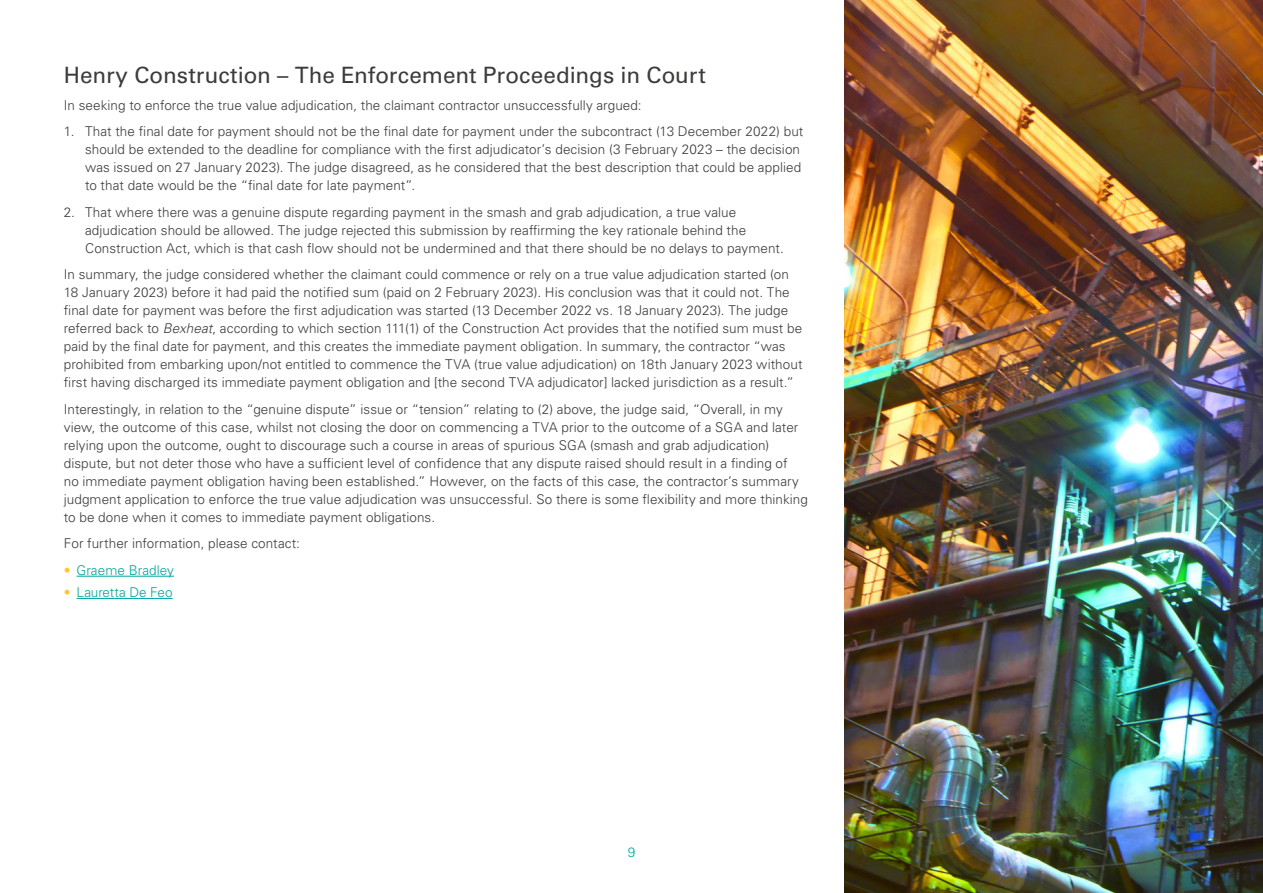
<style>
.page{position:relative;width:1263px;height:893px;background:#fff}
.page>*{position:absolute;margin:0;border:0;box-sizing:border-box;transform-origin:0 0}
.t1{font:22.5px "Univers LTCYR 55 Roman";color:#3c3c3b}
.t2{font:300 13.5px/18px "Univers LTCYR 45";letter-spacing:.005em;color:#3c3c3b}
.t3{font:300 13.5px "Univers LTCYR 45";letter-spacing:.005em;color:#00a69d}
.s1{font-style:italic}
.s2{color:#ffc72c}
</style>
<div class="page">
<hr style="left:77px;top:576px;width:97px;height:1px;background:#00a69d">
<hr style="left:77px;top:598px;width:96px;height:1px;background:#00a69d">
<img style="left:844px;top:0;width:419px;height:893px">
<h1 class="t1" style="left:64px;top:60px;width:643px">Henry Construction – The Enforcement Proceedings in Court</h1>
<p class="t2" style="left:64px;top:96px;width:579px">In seeking to enforce the true value adjudication, the claimant contractor unsuccessfully argued:</p>
<p class="t2" style="left:85px;top:122px;width:720px;text-indent:-21px">1. That the final date for payment should not be the final date for payment under the subcontract (13 December 2022) but should be extended to the deadline for compliance with the first adjudicator’s decision (3 February 2023 – the decision was issued on 27 January 2023). The judge disagreed, as he considered that the best description that could be applied to that date would be the “final date for late payment”.</p>
<p class="t2" style="left:85px;top:203px;width:700px;text-indent:-21px">2. That where there was a genuine dispute regarding payment in the smash and grab adjudication, a true value adjudication should be allowed. The judge rejected this submission by reaffirming the key rationale behind the<br>Construction Act, which is that cash flow should not be undermined and that there should be no delays to payment.</p>
<p class="t2" style="left:64px;top:265px;width:740px">In summary, the judge considered whether the claimant could commence or rely on a true value adjudication started (on 18 January 2023) before it had paid the notified sum (paid on 2 February 2023). His conclusion was that it could not. The final date for payment was before the first adjudication was started (13 December 2022 vs. 18 January 2023). The judge referred back to <span class="s1">Bexheat</span>, according to which section 111(1) of the Construction Act provides that the notified sum must be paid by the final date for payment, and this creates the immediate payment obligation. In summary, the contractor “was prohibited from embarking upon/not entitled to commence the TVA (true value adjudication) on 18th January 2023 without first having discharged its immediate payment obligation and [the second TVA adjudicator] lacked jurisdiction as a result.”</p>
<p class="t2" style="left:64px;top:400px;width:746px">Interestingly, in relation to the “genuine dispute” issue or “tension” relating to (2) above, the judge said, “Overall, in my view, the outcome of this case, whilst not closing the door on commencing a TVA prior to the outcome of a SGA and later relying upon the outcome, ought to discourage such a course in areas of spurious SGA (smash and grab adjudication) dispute, but not deter those who have a sufficient level of confidence that any dispute raised should result in a finding of<br>no immediate payment obligation having been established.” However, on the facts of this case, the contractor’s summary judgment application to enforce the true value adjudication was unsuccessful. So there is some flexibility and more thinking to be done when it comes to immediate payment obligations.</p>
<p class="t2" style="left:64px;top:534px;width:238px">For further information, please contact:</p>
<p class="t3" style="left:64px;top:561px;width:112px"><span class="s2">•</span> Graeme Bradley</p>
<p class="t3" style="left:64px;top:583px;width:110px"><span class="s2">•</span> Lauretta De Feo</p>
<p class="t3" style="left:628px;top:843px;width:9px">9</p>
</div>
